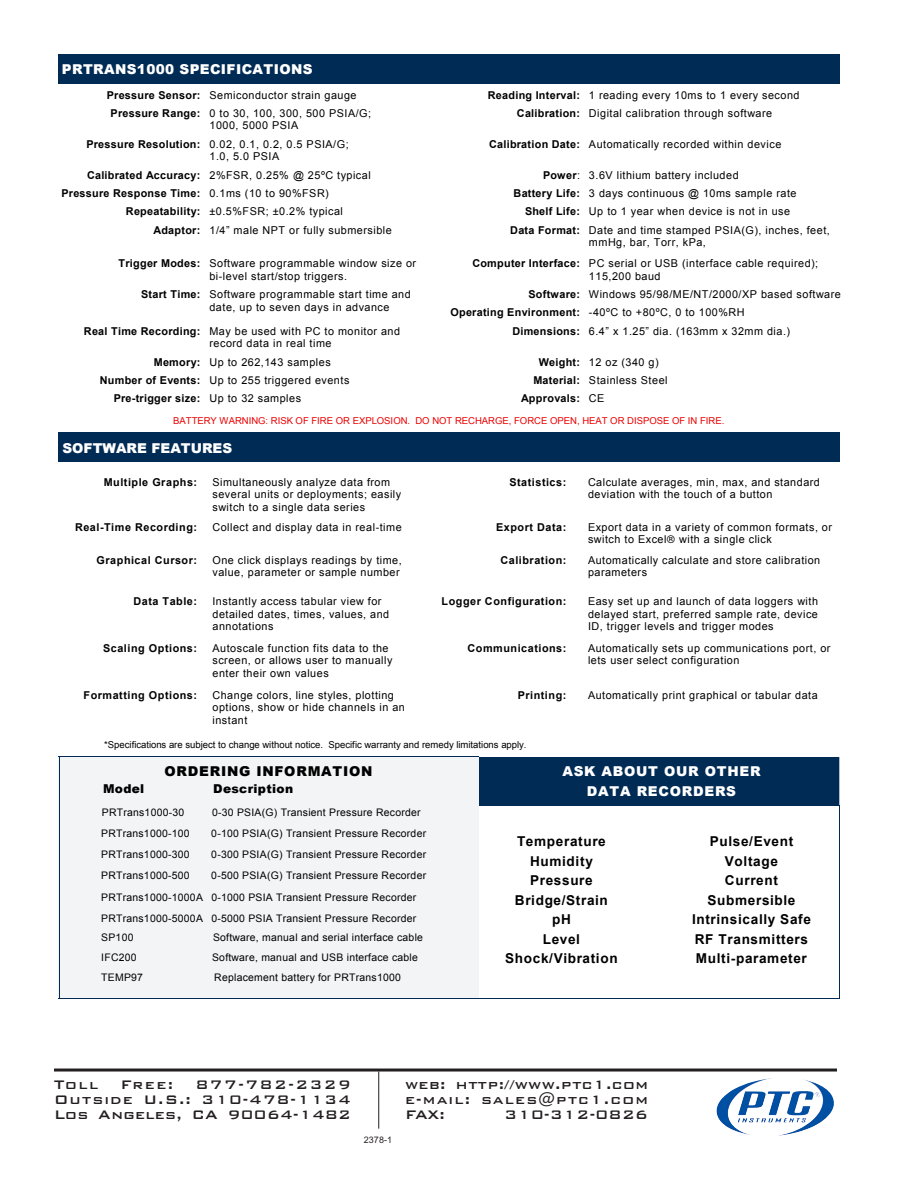
<style>
.page{position:relative;width:918px;height:1188px;background:#fff}
.page>*{position:absolute;margin:0;border:0;box-sizing:border-box;transform-origin:0 0}
.t1{font:500 16.5px/15px "Bank Gothic BT";letter-spacing:.035em;color:#231f20;text-align:justify}
.t2{font:700 13.65px/19.5px "Arial";letter-spacing:.05em;color:#000;text-align:center}
.t3{font:900 13.65px/19.2px "Arial";letter-spacing:.055em;color:#fff;text-align:center}
.t4{font:900 13.65px "Arial";letter-spacing:.025em;color:#fff}
.t5{font:900 13.65px "Arial";letter-spacing:.055em;color:#000}
.t6{font:900 13.65px "Arial";color:#fff}
.t7{font:900 12.15px "Arial";letter-spacing:.025em;color:#000}
.t8{font:10.8px/12.5px "Arial";letter-spacing:.045em;color:#000}
.t9{font:700 10.8px "Arial";letter-spacing:.045em;color:#000}
.t10{font:700 10.8px "Arial";letter-spacing:.025em;color:#000}
.t11{font:700 10.8px "Arial";letter-spacing:.02em;color:#000}
.t12{font:10.35px/21.1px "Arial";letter-spacing:.025em;color:#000}
.t13{font:9.45px "Arial";color:#000}
.t14{font:9.45px "Arial";letter-spacing:-.005em;color:#ec0202}
.t15{font:9px "Arial";color:#231f20}
.s1{font-weight:700}
.s2{font-weight:400}
.s3{font-family:"Stone Sans"}
</style>
<div class="page">
<hr style="left:378px;top:1072px;width:1px;height:57px;background:#231f20">
<hr style="left:54px;top:1069px;width:783px;height:3px;background:#231f20">
<img style="left:717px;top:1078px;width:117px;height:58px">
<div style="left:58px;top:54px;width:782px;height:29px;background:#002b55"></div>
<div style="left:59px;top:433px;width:781px;height:29px;background:#002b55"></div>
<div style="left:59px;top:756px;width:420px;height:243px;background:#f3f4f6"></div>
<hr style="left:59px;top:756px;width:1px;height:243px;background:#002b55">
<hr style="left:59px;top:998px;width:420px;height:1px;background:#002b55">
<hr style="left:59px;top:756px;width:420px;height:1px;background:#002b55">
<div style="left:479px;top:757px;width:360px;height:49px;background:#002b55"></div>
<hr style="left:839px;top:805px;width:1px;height:194px;background:#002b55">
<hr style="left:449px;top:998px;width:391px;height:1px;background:#002b55">
<p class="t4" style="left:62px;top:59px;width:252px">PRTRANS1000 SPECIFICATIONS</p>
<p class="t8" style="left:107px;top:89px;width:251px"><span class="s1">Pressure Sensor:</span> Semiconductor strain gauge</p>
<p class="t8" style="left:488px;top:89px;width:313px"><span class="s1">Reading Interval:</span> 1 reading every 10ms to 1 every second</p>
<p class="t8" style="left:209px;top:107px;width:163px;text-indent:-99px"><span class="s1">Pressure Range:</span> 0 to 30, 100, 300, 500 PSIA/G;<br>1000, 5000 PSIA</p>
<p class="t8" style="left:517px;top:107px;width:257px"><span class="s1">Calibration:</span> Digital calibration through software</p>
<p class="t8" style="left:209px;top:138px;width:141px;text-indent:-123px"><span class="s1">Pressure Resolution:</span> 0.02, 0.1, 0.2, 0.5 PSIA/G;<br>1.0, 5.0 PSIA</p>
<p class="t8" style="left:489px;top:138px;width:294px"><span class="s1">Calibration Date:</span> Automatically recorded within device</p>
<p class="t8" style="left:87px;top:169px;width:285px"><span class="s1">Calibrated Accuracy:</span> 2%FSR, 0.25% @ 25ºC typical</p>
<p class="t8" style="left:543px;top:169px;width:197px"><span class="s1">Power</span>: 3.6V lithium battery included</p>
<p class="t11" style="left:61px;top:187px;width:269px">Pressure Response Time: <span class="s2">0.1ms (10 to 90%FSR)</span></p>
<p class="t8" style="left:514px;top:187px;width:284px"><span class="s1">Battery Life:</span> 3 days continuous @ 10ms sample rate</p>
<p class="t8" style="left:126px;top:205px;width:219px"><span class="s1">Repeatability:</span> ±0.5%FSR; ±0.2% typical</p>
<p class="t8" style="left:525px;top:205px;width:267px"><span class="s1">Shelf Life:</span> Up to 1 year when device is not in use</p>
<p class="t8" style="left:153px;top:224px;width:240px"><span class="s1">Adaptor:</span> 1/4” male NPT or fully submersible</p>
<p class="t8" style="left:589px;top:224px;width:242px;text-indent:-79px"><span class="s1">Data Format:</span> Date and time stamped PSIA(G), inches, feet, mmHg, bar, Torr, kPa,</p>
<p class="t8" style="left:209px;top:257px;width:208px;text-indent:-91px"><span class="s1">Trigger Modes:</span> Software programmable window size or bi-level start/stop triggers.</p>
<p class="t8" style="left:589px;top:257px;width:231px;text-indent:-117px"><span class="s1">Computer Interface:</span> PC serial or USB (interface cable required);<br>115,200 baud</p>
<p class="t8" style="left:209px;top:288px;width:203px;text-indent:-68px"><span class="s1">Start Time:</span> Software programmable start time and date, up to seven days in advance</p>
<p class="t8" style="left:450px;top:285px;width:392px;line-height:18.3px;text-indent:78px"><span class="s1">Software:</span> Windows 95/98/ME/NT/2000/XP based software<br><span class="s1">Operating Environment:</span> -40ºC to +80ºC, 0 to 100%RH</p>
<p class="t8" style="left:209px;top:325px;width:192px;text-indent:-126px"><span class="s1">Real Time Recording:</span> May be used with PC to monitor and record data in real time</p>
<p class="t10" style="left:512px;top:325px;width:69px">Dimensions:</p>
<p class="t8" style="left:154px;top:356px;width:179px"><span class="s1">Memory:</span> Up to 262,143 samples</p>
<p class="t8" style="left:539px;top:356px;width:121px"><span class="s1">Weight:</span> 12 oz (340 g)</p>
<p class="t8" style="left:100px;top:374px;width:251px"><span class="s1">Number of Events:</span> Up to 255 triggered events</p>
<p class="t8" style="left:533px;top:374px;width:136px"><span class="s1">Material:</span> Stainless Steel</p>
<p class="t10" style="left:114px;top:392px;width:189px">Pre-trigger size: <span class="s2">Up to 32 samples</span></p>
<p class="t9" style="left:521px;top:392px;width:85px">Approvals: <span class="s2">CE</span></p>
<p class="t8" style="left:589px;top:325px;width:203px">6.4” x 1.25” dia. (163mm x 32mm dia.)</p>
<p class="t14" style="left:173px;top:416px;width:553px">BATTERY WARNING: RISK OF FIRE OR EXPLOSION. DO NOT RECHARGE, FORCE OPEN, HEAT OR DISPOSE OF IN FIRE.</p>
<p class="t6" style="left:62px;top:438px;width:171px">SOFTWARE FEATURES</p>
<p class="t9" style="left:104px;top:476px;width:95px">Multiple Graphs:</p>
<p class="t8" style="left:212px;top:476px;width:190px">Simultaneously analyze data from several units or deployments; easily switch to a single data series</p>
<p class="t9" style="left:509px;top:476px;width:58px">Statistics:</p>
<p class="t8" style="left:588px;top:476px;width:233px">Calculate averages, min, max, and standard deviation with the touch of a button</p>
<p class="t9" style="left:75px;top:521px;width:124px">Real-Time Recording:</p>
<p class="t8" style="left:212px;top:521px;width:191px">Collect and display data in real-time</p>
<p class="t9" style="left:496px;top:521px;width:72px">Export Data:</p>
<p class="t8" style="left:588px;top:521px;width:246px">Export data in a variety of common formats, or switch to Excel<span class="s3">®</span> with a single click</p>
<p class="t9" style="left:97px;top:554px;width:102px">Graphical Cursor:</p>
<p class="t8" style="left:212px;top:554px;width:191px">One click displays readings by time, value, parameter or sample number</p>
<p class="t9" style="left:501px;top:554px;width:67px">Calibration:</p>
<p class="t8" style="left:588px;top:554px;width:234px">Automatically calculate and store calibration parameters</p>
<p class="t9" style="left:133px;top:595px;width:65px">Data Table:</p>
<p class="t8" style="left:212px;top:595px;width:178px">Instantly access tabular view for detailed dates, times, values, and annotations</p>
<p class="t9" style="left:442px;top:595px;width:126px">Logger Configuration:</p>
<p class="t8" style="left:588px;top:595px;width:232px;text-align:justify">Easy set up and launch of data loggers with delayed start, preferred sample rate, device ID, trigger levels and trigger modes</p>
<p class="t9" style="left:103px;top:642px;width:95px">Scaling Options:</p>
<p class="t8" style="left:212px;top:642px;width:181px">Autoscale function fits data to the screen, or allows user to manually enter their own values</p>
<p class="t9" style="left:468px;top:642px;width:100px">Communications:</p>
<p class="t8" style="left:588px;top:642px;width:244px">Automatically sets up communications port, or lets user select configuration</p>
<p class="t9" style="left:84px;top:689px;width:115px">Formatting Options:</p>
<p class="t8" style="left:212px;top:689px;width:194px">Change colors, line styles, plotting options, show or hide channels in an instant</p>
<p class="t9" style="left:518px;top:689px;width:50px">Printing:</p>
<p class="t8" style="left:588px;top:689px;width:231px">Automatically print graphical or tabular data</p>
<p class="t13" style="left:104px;top:739px;width:424px">*Specifications are subject to change without notice. Specific warranty and remedy limitations apply.</p>
<p class="t5" style="left:165px;top:761px;width:209px">ORDERING INFORMATION</p>
<p class="t7" style="left:103px;top:779px;width:43px">Model</p>
<p class="t7" style="left:213px;top:779px;width:81px">Description</p>
<p class="t12" style="left:102px;top:802px;width:84px">PRTrans1000-30</p>
<p class="t12" style="left:212px;top:802px;width:210px">0-30 PSIA(G) Transient Pressure Recorder</p>
<p class="t3" style="left:562px;top:761px;width:200px">ASK ABOUT OUR OTHER<br>DATA RECORDERS</p>
<p class="t12" style="left:101px;top:823px;width:90px">PRTrans1000-100</p>
<p class="t12" style="left:211px;top:823px;width:216px">0-100 PSIA(G) Transient Pressure Recorder</p>
<p class="t12" style="left:101px;top:844px;width:90px">PRTrans1000-300</p>
<p class="t12" style="left:211px;top:844px;width:216px">0-300 PSIA(G) Transient Pressure Recorder</p>
<p class="t12" style="left:101px;top:865px;width:90px">PRTrans1000-500</p>
<p class="t12" style="left:211px;top:865px;width:216px">0-500 PSIA(G) Transient Pressure Recorder</p>
<p class="t12" style="left:101px;top:886px;width:317px">PRTrans1000-1000A 0-1000 PSIA Transient Pressure Recorder<br>PRTrans1000-5000A 0-5000 PSIA Transient Pressure Recorder</p>
<p class="t12" style="left:101px;top:927px;width:34px">SP100</p>
<p class="t12" style="left:213px;top:927px;width:211px">Software, manual and serial interface cable</p>
<p class="t12" style="left:101px;top:947px;width:37px">IFC200</p>
<p class="t12" style="left:212px;top:947px;width:207px">Software, manual and USB interface cable</p>
<p class="t12" style="left:101px;top:967px;width:43px">TEMP97</p>
<p class="t12" style="left:214px;top:967px;width:188px">Replacement battery for PRTrans1000</p>
<p class="t2" style="left:505px;top:832px;width:114px">Temperature<br>Humidity<br>Pressure<br>Bridge/Strain pH<br>Level<br>Shock/Vibration</p>
<p class="t1" style="left:54px;top:1077px;width:299px;text-indent:142px">877-782-2329<br>Outside U.S.: 310-478-1134<br>Los Angeles, CA 90064-1482</p>
<p class="t1" style="left:405px;top:1077px;width:245px">web: http://www.ptc1.com e-mail: sales@ptc1.com FAX:</p>
<p class="t1" style="left:54px;top:1077px;width:46px">Toll</p>
<p class="t1" style="left:121px;top:1077px;width:54px">Free:</p>
<p class="t1" style="left:505px;top:1107px;width:145px">310-312-0826</p>
<p class="t15" style="left:364px;top:1135px;width:30px">2378-1</p>
<p class="t2" style="left:692px;top:832px;width:120px">Pulse/Event<br>Voltage<br>Current<br>Submersible<br>Intrinsically Safe<br>RF Transmitters<br>Multi-parameter</p>
</div>
